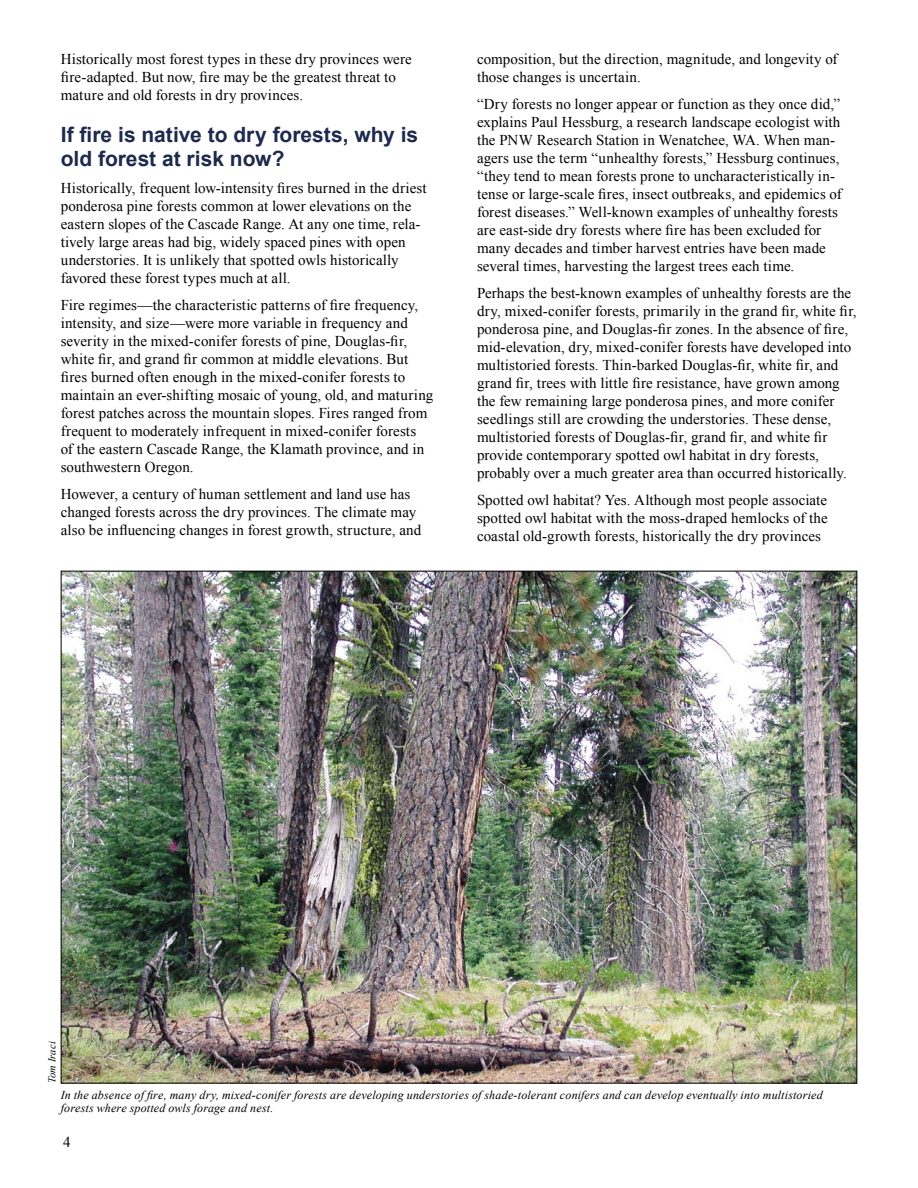
<style>
.page{position:relative;width:918px;height:1188px;background:#fff}
.page>*{position:absolute;margin:0;border:0;box-sizing:border-box;transform-origin:0 0}
.Heading{font:700 21px/24px "Arial";color:#1d294d}
.Body{font:15px/18px "Times New Roman";letter-spacing:.01em;color:#000}
.t1{font:italic 12px/13.5px "Times New Roman";letter-spacing:.015em;color:#000}
.t2{font:italic 10.5px "Times New Roman";color:#000}
</style>
<div class="page">
<img style="left:63px;top:573px;width:792px;height:509px">
<p class="Body" style="left:61px;top:50px;width:353px">Historically most forest types in these dry provinces were fire-adapted. But now, fire may be the greatest threat to mature and old forests in dry provinces.</p>
<p class="Heading" style="left:61px;top:123px;width:359px">If fire is native to dry forests, why is old forest at risk now?</p>
<p class="Body" style="left:61px;top:179px;width:367px">Historically, frequent low-intensity fires burned in the driest ponderosa pine forests common at lower elevations on the eastern slopes of the Cascade Range. At any one time, rela&shy;tively large areas had big, widely spaced pines with open understories. It is unlikely that spotted owls historically favored these forest types much at all.</p>
<p class="Body" style="left:61px;top:296px;width:374px">Fire regimes—the characteristic patterns of fire frequency, intensity, and size—were more variable in frequency and severity in the mixed-conifer forests of pine, Douglas-fir, white fir, and grand fir common at middle elevations. But fires burned often enough in the mixed-conifer forests to maintain an ever-shifting mosaic of young, old, and maturing forest patches across the mountain slopes. Fires ranged from frequent to moderately infrequent in mixed-conifer forests<br>of the eastern Cascade Range, the Klamath province, and in southwestern Oregon.</p>
<p class="Body" style="left:61px;top:485px;width:362px">However, a century of human settlement and land use has changed forests across the dry provinces. The climate may also be influencing changes in forest growth, structure, and</p>
<p class="Body" style="left:477px;top:50px;width:362px">composition, but the direction, magnitude, and longevity of those changes is uncertain.</p>
<p class="Body" style="left:477px;top:95px;width:366px">“Dry forests no longer appear or function as they once did,” explains Paul Hessburg, a research landscape ecologist with the PNW Research Station in Wenatchee, WA. When man&shy;agers use the term “unhealthy forests,” Hessburg continues, “they tend to mean forests prone to uncharacteristically in&shy;tense or large-scale fires, insect outbreaks, and epidemics of forest diseases.” Well-known examples of unhealthy forests are east-side dry forests where fire has been excluded for many decades and timber harvest entries have been made several times, harvesting the largest trees each time.</p>
<p class="Body" style="left:477px;top:284px;width:381px">Perhaps the best-known examples of unhealthy forests are the dry, mixed-conifer forests, primarily in the grand fir, white fir, ponderosa pine, and Douglas-fir zones. In the absence of fire, mid-elevation, dry, mixed-conifer forests have developed into multistoried forests. Thin-barked Douglas-fir, white fir, and grand fir, trees with little fire resistance, have grown among the few remaining large ponderosa pines, and more conifer seedlings still are crowding the understories. These dense, multistoried forests of Douglas-fir, grand fir, and white fir provide contemporary spotted owl habitat in dry forests, probably over a much greater area than occurred historically.</p>
<p class="Body" style="left:477px;top:491px;width:352px;text-align:justify">Spotted owl habitat? Yes. Although most people associate spotted owl habitat with the moss-draped hemlocks of the coastal old-growth forests, historically the dry provinces</p>
<p class="t2" style="left:45px;top:1083px;width:43px;rotate:-90deg">Tom Iraci</p>
<p class="t1" style="left:61px;top:1088px;width:763px">In the absence of fire, many dry, mixed-conifer forests are developing understories of shade-tolerant conifers and can develop eventually into multistoried forests where spotted owls forage and nest.</p>
<p class="Body" style="left:63px;top:1132px;width:9px">4</p>
</div>
